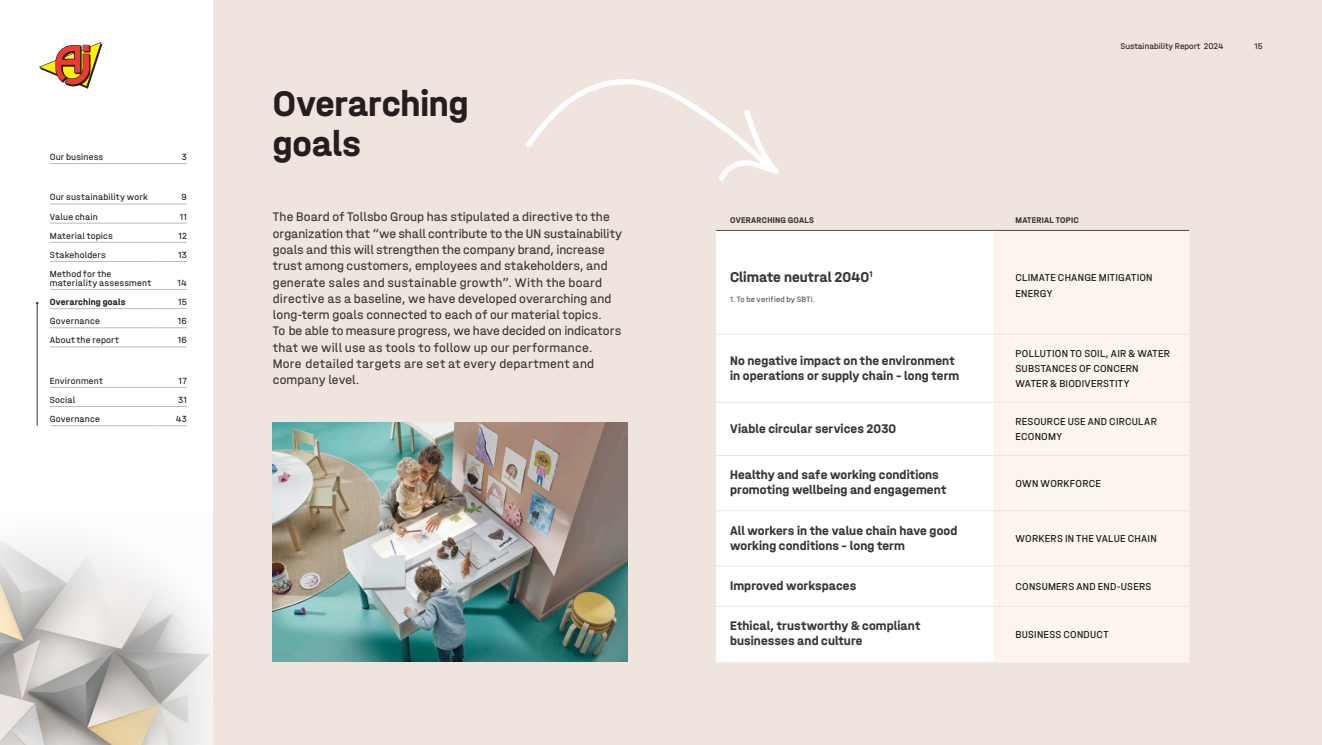
<style>
.page{position:relative;width:1322px;height:745px;background:#fff}
.page>*{position:absolute;margin:0;border:0;box-sizing:border-box;transform-origin:0 0}
.F-02-H1-Heading{font:700 37.5px "Halvar AJP Mittel";letter-spacing:-.005em;color:#231f20}
.t1{font:700 15px "Halvar AJP Mittel";color:#393732}
.F-08-Preamble{font:13.12px/16.2px "Halvar AJP Mittel";letter-spacing:.005em;color:#393732}
.t2{font:700 13.12px/15px "Halvar AJP Mittel";letter-spacing:.005em;color:#393732}
.F_02_Bröd_m_indrag{font:10.62px/15px "Halvar AJP Mittel";letter-spacing:.02em;color:#171717}
.t3{font:9.38px/8.8px "Halvar AJP Mittel";letter-spacing:.02em;color:#231f20}
.t4{font:700 9.38px "Halvar AJP Mittel";letter-spacing:.02em;color:#231f20}
.t5{font:700 8.75px "Halvar AJP Mittel";letter-spacing:.025em;color:#393732}
.t6{font:8.75px "Halvar AJP Mittel";color:#231f20}
.F-16-Footnote{font:8.12px "Halvar AJP Mittel";letter-spacing:.025em;color:#524e46}
</style>
<div class="page">
<div style="left:207px;top:0;width:1115px;height:744px;background:#f0e4df"></div>
<div style="left:716px;top:231px;width:278px;height:430px;background:#fff"></div>
<div style="left:994px;top:231px;width:195px;height:171px;background:#fbf5ee"></div>
<div style="left:994px;top:403px;width:195px;height:258px;background:#fbf5ee"></div>
<hr style="left:716px;top:334px;width:278px;height:1px;background:#f0e4df">
<hr style="left:994px;top:334px;width:195px;height:1px;background:#f0e4df">
<hr style="left:716px;top:402px;width:278px;height:1px;background:#f0e4df">
<hr style="left:716px;top:455px;width:278px;height:1px;background:#f0e4df">
<hr style="left:994px;top:455px;width:195px;height:1px;background:#f0e4df">
<hr style="left:716px;top:510px;width:278px;height:1px;background:#f0e4df">
<hr style="left:994px;top:510px;width:195px;height:1px;background:#f0e4df">
<hr style="left:716px;top:565px;width:278px;height:1px;background:#f0e4df">
<hr style="left:994px;top:565px;width:195px;height:1px;background:#f0e4df">
<hr style="left:716px;top:605px;width:278px;height:1px;background:#f0e4df">
<hr style="left:994px;top:605px;width:195px;height:1px;background:#f0e4df">
<hr style="left:716px;top:230px;width:278px;height:1px;background:#524e46">
<hr style="left:994px;top:230px;width:195px;height:1px;background:#524e46">
<hr style="left:716px;top:661px;width:278px;height:1px;background:#fff">
<hr style="left:994px;top:661px;width:195px;height:1px;background:#fff">
<img style="left:273px;top:422px;width:354px;height:239px">
<svg style="left:526px;top:79px;width:253px;height:102px"></svg>
<div style="left:0;top:0;width:213px;height:744px;background:#fff"></div>
<img style="left:0;top:540px;width:213px;height:204px">
<svg style="left:39px;top:42px;width:64px;height:47px"></svg>
<hr style="left:37px;top:303px;width:1px;height:122px;background:#393732">
<hr style="left:50px;top:163px;width:110px;height:1px;background:#c6b9b4">
<svg style="left:160px;top:163px;width:27px;height:1px"></svg>
<hr style="left:50px;top:204px;width:110px;height:1px;background:#c6b9b4">
<svg style="left:160px;top:204px;width:27px;height:1px"></svg>
<hr style="left:50px;top:223px;width:110px;height:1px;background:#c6b9b4">
<svg style="left:160px;top:223px;width:27px;height:1px"></svg>
<hr style="left:50px;top:242px;width:110px;height:1px;background:#c6b9b4">
<svg style="left:160px;top:242px;width:27px;height:1px"></svg>
<hr style="left:50px;top:261px;width:110px;height:1px;background:#c6b9b4">
<svg style="left:160px;top:261px;width:27px;height:1px"></svg>
<hr style="left:50px;top:289px;width:110px;height:1px;background:#c6b9b4">
<svg style="left:160px;top:289px;width:27px;height:1px"></svg>
<hr style="left:50px;top:308px;width:110px;height:1px;background:#c6b9b4">
<svg style="left:160px;top:308px;width:27px;height:1px"></svg>
<hr style="left:50px;top:327px;width:110px;height:1px;background:#c6b9b4">
<svg style="left:160px;top:327px;width:27px;height:1px"></svg>
<hr style="left:50px;top:346px;width:110px;height:1px;background:#c6b9b4">
<svg style="left:160px;top:346px;width:27px;height:1px"></svg>
<hr style="left:50px;top:387px;width:110px;height:1px;background:#c6b9b4">
<svg style="left:160px;top:387px;width:27px;height:1px"></svg>
<hr style="left:50px;top:406px;width:110px;height:1px;background:#c6b9b4">
<svg style="left:160px;top:406px;width:27px;height:1px"></svg>
<hr style="left:50px;top:425px;width:110px;height:1px;background:#c6b9b4">
<svg style="left:160px;top:425px;width:27px;height:1px"></svg>
<p class="t3" style="left:50px;top:152px;width:55px">Our business</p>
<p class="t3" style="left:182px;top:152px;width:7px">3</p>
<p class="t3" style="left:50px;top:193px;width:100px">Our sustainability work</p>
<p class="t3" style="left:182px;top:193px;width:7px">9</p>
<p class="t3" style="left:50px;top:212px;width:49px">Value chain</p>
<p class="t3" style="left:180px;top:212px;width:9px">11</p>
<p class="t3" style="left:50px;top:231px;width:64px">Material topics</p>
<p class="t3" style="left:178px;top:231px;width:10px">12</p>
<p class="t3" style="left:50px;top:250px;width:58px">Stakeholders</p>
<p class="t3" style="left:178px;top:250px;width:10px">13</p>
<p class="t3" style="left:50px;top:269px;width:103px">Method for the materiality assessment</p>
<p class="t3" style="left:177px;top:278px;width:11px">14</p>
<p class="t4" style="left:50px;top:296px;width:77px">Overarching goals</p>
<p class="t3" style="left:178px;top:297px;width:10px">15</p>
<p class="t3" style="left:50px;top:316px;width:52px">Governance</p>
<p class="t3" style="left:178px;top:316px;width:10px">16</p>
<p class="t3" style="left:50px;top:335px;width:71px">About the report</p>
<p class="t3" style="left:178px;top:335px;width:10px">16</p>
<p class="t3" style="left:50px;top:376px;width:55px">Environment</p>
<p class="t3" style="left:179px;top:376px;width:10px">17</p>
<p class="t3" style="left:50px;top:395px;width:27px">Social</p>
<p class="t3" style="left:178px;top:395px;width:10px">31</p>
<p class="t3" style="left:50px;top:414px;width:52px">Governance</p>
<p class="t3" style="left:176px;top:414px;width:13px">43</p>
<h1 class="F-02-H1-Heading" style="left:273px;top:81px;width:197px">Overarching</h1>
<h1 class="F-02-H1-Heading" style="left:273px;top:121px;width:90px">goals</h1>
<p class="t6" style="left:1120px;top:41px;width:105px">Sustainability Report 2024</p>
<p class="t6" style="left:1254px;top:41px;width:10px">15</p>
<p class="F-08-Preamble" style="left:273px;top:208px;width:351px">The Board of Tollsbo Group has stipulated a directive to the organization that “we shall contribute to the UN sustainability goals and this will strengthen the company brand, increase trust among customers, employees and stakeholders, and generate sales and sustainable growth”. With the board directive as a baseline, we have developed overarching and long-term goals connected to each of our material topics.<br>To be able to measure progress, we have decided on indicators that we will use as tools to follow up our performance.<br>More detailed targets are set at every department and company level.</p>
<p class="t5" style="left:730px;top:214px;width:85px">OVERARCHING GOALS</p>
<p class="t5" style="left:1015px;top:214px;width:65px">MATERIAL TOPIC</p>
<p class="t1" style="left:730px;top:268px;width:144px">Climate neutral 2040<sup>1</sup></p>
<p class="F-16-Footnote" style="left:730px;top:294px;width:87px">1. To be verified by SBTi.</p>
<p class="F_02_Bröd_m_indrag" style="left:1015px;top:270px;width:139px">CLIMATE CHANGE MITIGATION<br>ENERGY</p>
<p class="F_02_Bröd_m_indrag" style="left:1015px;top:345px;width:156px">POLLUTION TO SOIL, AIR &amp; WATER</p>
<p class="F_02_Bröd_m_indrag" style="left:1015px;top:360px;width:124px">SUBSTANCES OF CONCERN</p>
<p class="F_02_Bröd_m_indrag" style="left:1015px;top:375px;width:115px">WATER &amp; BIODIVERSTITY</p>
<p class="t2" style="left:730px;top:352px;width:231px">No negative impact on the environment in operations or supply chain – long term</p>
<p class="t2" style="left:730px;top:420px;width:168px">Viable circular services 2030</p>
<p class="F_02_Bröd_m_indrag" style="left:1015px;top:413px;width:143px">RESOURCE USE AND CIRCULAR<br>ECONOMY</p>
<p class="t2" style="left:730px;top:467px;width:218px">Healthy and safe working conditions promoting wellbeing and engagement</p>
<p class="F_02_Bröd_m_indrag" style="left:1015px;top:475px;width:87px">OWN WORKFORCE</p>
<p class="t2" style="left:730px;top:522px;width:229px">All workers in the value chain have good working conditions – long term</p>
<p class="F_02_Bröd_m_indrag" style="left:1015px;top:530px;width:143px">WORKERS IN THE VALUE CHAIN</p>
<p class="t2" style="left:730px;top:577px;width:128px">Improved workspaces</p>
<p class="F_02_Bröd_m_indrag" style="left:1015px;top:578px;width:137px">CONSUMERS AND END-USERS</p>
<p class="t2" style="left:730px;top:617px;width:192px">Ethical, trustworthy &amp; compliant businesses and culture</p>
<p class="F_02_Bröd_m_indrag" style="left:1015px;top:626px;width:94px">BUSINESS CONDUCT</p>
</div>
